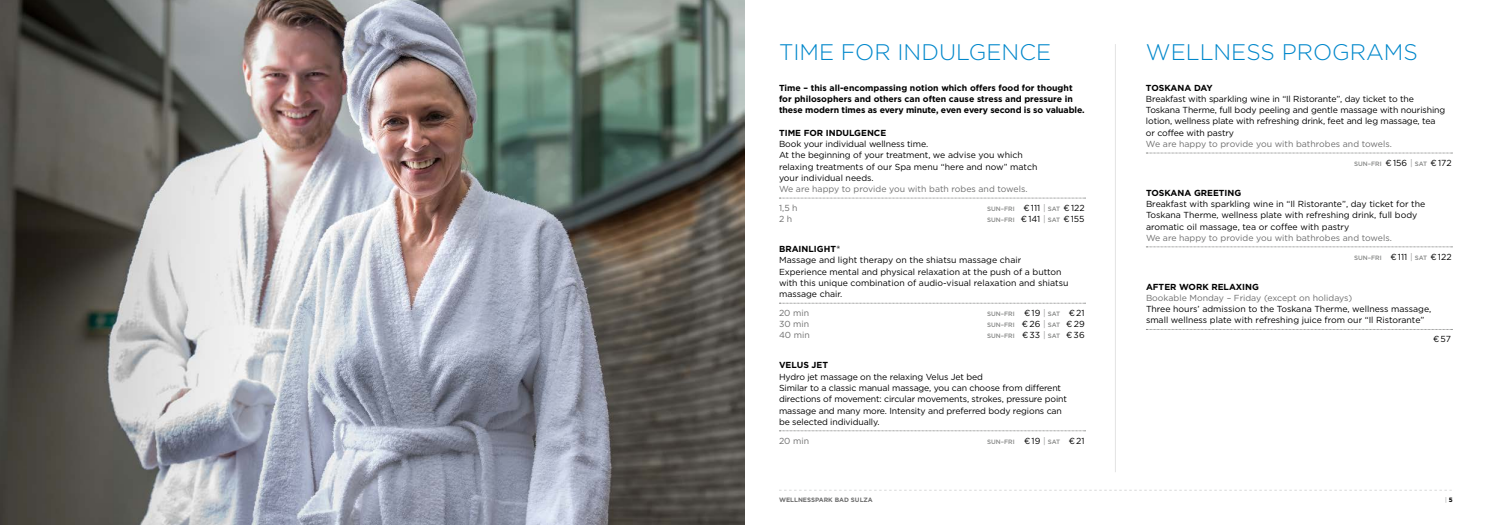
<style>
.page{position:relative;width:1489px;height:525px;background:#fff}
.page>*{position:absolute;margin:0;border:0;box-sizing:border-box;transform-origin:0 0}
.t1{font:300 22.5px "Gotham";color:#0087cb}
.t2{font:8.75px/11.2px "Gotham";letter-spacing:-.01em;color:#000}
.t3{font:700 8.75px/11.2px "Gotham";color:#000}
.t4{font:8.75px/18.8px "Gotham";color:#6e6e6e}
.t5{font:500 6.25px "Gotham";color:#868786}
.t6{font:700 6.25px "Gotham";color:#6e6e6e}
.t7{font:300 6.25px "Gotham";color:#6e6e6e}
.s1{font-weight:400;font-size:8.75px;color:#000}
.s2{font-weight:400;font-size:8.75px;color:#9c9c9d}
.s3{font-weight:700;color:#000}
</style>
<div class="page">
<svg style="left:780px;top:489px;width:671px;height:1px"></svg>
<hr style="left:1115px;top:44px;width:1px;height:428px;background:#e3e3e3">
<svg style="left:1146px;top:153px;width:306px;height:1px"></svg>
<svg style="left:1146px;top:246px;width:306px;height:1px"></svg>
<svg style="left:1146px;top:329px;width:306px;height:1px"></svg>
<svg style="left:779px;top:198px;width:306px;height:1px"></svg>
<svg style="left:779px;top:303px;width:306px;height:1px"></svg>
<svg style="left:779px;top:430px;width:306px;height:1px"></svg>
<img style="left:0;top:0;width:744px;height:524px">
<h1 class="t1" style="left:779px;top:38px;width:273px">TIME FOR INDULGENCE</h1>
<p class="t3" style="left:779px;top:82px;width:307px">Time – this all-encompassing notion which offers food for thought for philosophers and others can often cause stress and pressure in these modern times as every minute, even every second is so valuable.</p>
<p class="t3" style="left:779px;top:127px;width:57px">TIME FOR INDUL</p>
<p class="t3" style="left:854px;top:127px;width:32px">GENCE</p>
<p class="t2" style="left:779px;top:138px;width:260px">Book your individual wellness time.<br>At the beginning of your treatment, we advise you which relaxing treatments of our Spa menu “here and now” match your individual needs.</p>
<p class="t4" style="left:779px;top:179px;width:250px">We are happy to provide you with bath robes and towels.<br>1,5 h</p>
<p class="t5" style="left:987px;top:204px;width:99px">SUN–FRI <span class="s1">€ 111</span> <span class="s2">|</span> SAT <span class="s1">€ 122</span></p>
<p class="t4" style="left:779px;top:209px;width:15px">2 h</p>
<p class="t5" style="left:987px;top:216px;width:99px">SUN–FRI <span class="s1">€ 141</span> <span class="s2">|</span> SAT <span class="s1">€ 155</span></p>
<p class="t3" style="left:779px;top:243px;width:62px">BRAINLIGHT ®</p>
<p class="t2" style="left:779px;top:254px;width:291px">Massage and light therapy on the shiatsu massage chair Experience mental and physical relaxation at the push of a button with this unique combination of audio-visual relaxation and shiatsu massage chair.</p>
<p class="t4" style="left:779px;top:303px;width:32px">20 min</p>
<p class="t5" style="left:987px;top:309px;width:99px">SUN–FRI <span class="s1">€ 19</span> <span class="s2">|</span> SAT <span class="s1">€ 21</span></p>
<p class="t4" style="left:779px;top:314px;width:32px">30 min</p>
<p class="t5" style="left:987px;top:321px;width:99px">SUN–FRI <span class="s1">€ 26</span> <span class="s2">|</span> SAT <span class="s1">€ 29</span></p>
<p class="t4" style="left:779px;top:325px;width:32px">40 min</p>
<p class="t5" style="left:987px;top:332px;width:99px">SUN–FRI <span class="s1">€ 33</span> <span class="s2">|</span> SAT <span class="s1">€ 36</span></p>
<p class="t3" style="left:779px;top:359px;width:14px">VELUS</p>
<p class="t3" style="left:811px;top:359px;width:18px">JET</p>
<p class="t2" style="left:779px;top:370px;width:289px">Hydro jet massage on the relaxing Velus Jet bed<br>Similar to a classic manual massage, you can choose from different directions of movement: circular movements, strokes, pressure point massage and many more. Intensity and preferred body regions can be selected individually.</p>
<p class="t4" style="left:779px;top:430px;width:32px">20 min</p>
<p class="t5" style="left:987px;top:437px;width:99px">SUN–FRI <span class="s1">€ 19</span> <span class="s2">|</span> SAT <span class="s1">€ 21</span></p>
<h1 class="t1" style="left:1145px;top:38px;width:273px">WELLNESS PROGRAMS</h1>
<p class="t3" style="left:1145px;top:82px;width:21px">TOSKANA</p>
<p class="t3" style="left:1193px;top:82px;width:20px">DAY</p>
<p class="t2" style="left:1145px;top:93px;width:301px">Breakfast with sparkling wine in “Il Ristorante”, day ticket to the Toskana Therme, full body peeling and gentle massage with nourishing lotion, wellness plate with refreshing drink, feet and leg massage, tea or coffee with pastry</p>
<p class="t4" style="left:1145px;top:134px;width:247px">We are happy to provide you with bathrobes and towels.</p>
<p class="t5" style="left:1353px;top:159px;width:99px">SUN–FRI <span class="s1">€ 156</span> <span class="s2">|</span> SAT <span class="s1">€ 172</span></p>
<p class="t3" style="left:1145px;top:187px;width:21px">TOSKANA</p>
<p class="t3" style="left:1193px;top:187px;width:14px">GREE</p>
<p class="t3" style="left:1218px;top:187px;width:24px">TING</p>
<p class="t2" style="left:1145px;top:198px;width:281px">Breakfast with sparkling wine in “Il Ristorante”, day ticket for the<br>Toskana Therme, wellness plate with refreshing drink, full body aromatic oil massage, tea or coffee with pastry</p>
<p class="t4" style="left:1145px;top:228px;width:247px">We are happy to provide you with bathrobes and towels.</p>
<p class="t5" style="left:1353px;top:253px;width:99px">SUN–FRI <span class="s1">€ 111</span> <span class="s2">|</span> SAT <span class="s1">€ 122</span></p>
<p class="t3" style="left:1145px;top:281px;width:73px">AFTER WORK RELA</p>
<p class="t3" style="left:1235px;top:281px;width:25px">XING</p>
<p class="t4" style="left:1145px;top:288px;width:208px">Bookable Monday – Friday (except on holidays)</p>
<p class="t2" style="left:1145px;top:303px;width:287px">Three hours’ admission to the Toskana Therme, wellness massage, small wellness plate with refreshing juice from our “Il Ristorante”</p>
<p class="t2" style="left:1432px;top:333px;width:19px">€ 57</p>
<p class="t6" style="left:779px;top:495px;width:95px">Wellnesspark Bad Sulza</p>
<p class="t7" style="left:1444px;top:495px;width:9px">| <span class="s3">5</span></p>
</div>
